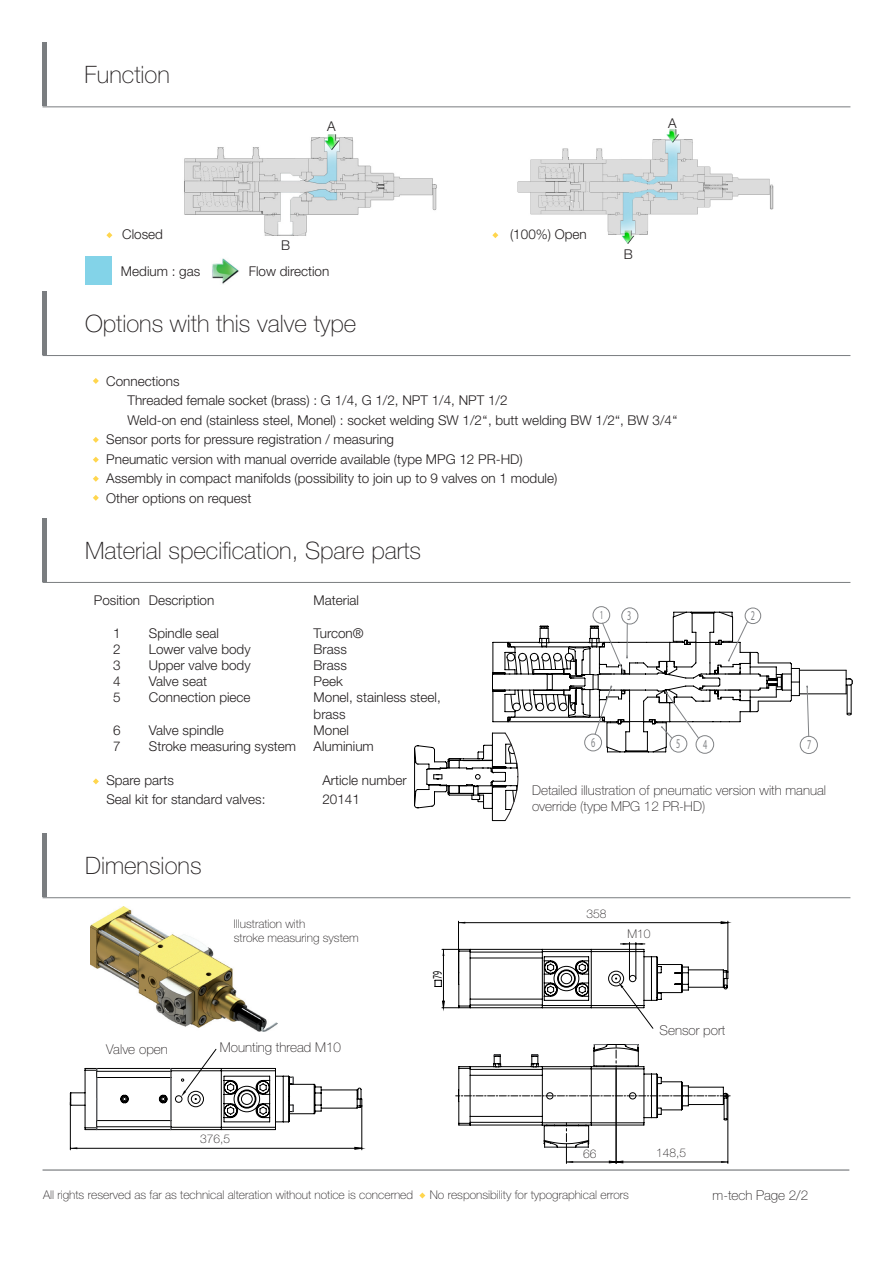
<style>
.page{position:relative;width:893px;height:1263px;background:#fff}
.page>*{position:absolute;margin:0;border:0;box-sizing:border-box;transform-origin:0 0}
.t1{font:100 24px "Helvetica Neue LT Std";color:#231f20}
.t2{font:300 13.5px "Helvetica Neue LT Std";color:#231f20}
.t3{font:100 13.5px/16.2px "Helvetica Neue LT Std";color:#231f20}
.t4{font:13.5px "Myriad Pro";color:#808285;scale:.61 1}
.t5{font:13.2px "Myriad Pro";color:#000;scale:.59 1}
.t6{font:12.15px "Myriad Pro";color:#808285;scale:.61 1}
.t7{font:100 12px "Helvetica Neue LT Std";color:#231f20}
</style>
<div class="page">
<img style="left:517px;top:129px;width:257px;height:115px">
<img style="left:184px;top:134px;width:253px;height:102px">
<hr style="left:43px;top:291px;width:4px;height:64px;background:#7a7d80">
<hr style="left:43px;top:355px;width:807px;height:1px;background:#7a7d80">
<svg style="left:93px;top:378px;width:6px;height:6px"></svg>
<svg style="left:93px;top:457px;width:6px;height:6px"></svg>
<svg style="left:93px;top:476px;width:6px;height:6px"></svg>
<hr style="left:43px;top:833px;width:4px;height:64px;background:#7a7d80">
<hr style="left:43px;top:897px;width:807px;height:1px;background:#7a7d80">
<svg style="left:419px;top:1192px;width:6px;height:6px"></svg>
<hr style="left:43px;top:1169px;width:806px;height:1px;background:#7a7d80">
<hr style="left:43px;top:518px;width:4px;height:64px;background:#7a7d80">
<hr style="left:43px;top:582px;width:807px;height:1px;background:#7a7d80">
<svg style="left:93px;top:495px;width:6px;height:6px"></svg>
<svg style="left:93px;top:437px;width:6px;height:6px"></svg>
<hr style="left:43px;top:43px;width:4px;height:63px;background:#7a7d80">
<hr style="left:43px;top:106px;width:807px;height:1px;background:#7a7d80">
<img style="left:90px;top:906px;width:188px;height:125px">
<svg style="left:354px;top:1147px;width:8px;height:3px"></svg>
<hr style="left:70px;top:1102px;width:1px;height:48px;background:#000">
<hr style="left:362px;top:1106px;width:1px;height:44px;background:#000">
<hr style="left:70px;top:1148px;width:292px;height:1px;background:#000">
<svg style="left:69px;top:1049px;width:293px;height:81px"></svg>
<svg style="left:721px;top:921px;width:7px;height:3px"></svg>
<hr style="left:458px;top:921px;width:1px;height:52px;background:#000">
<hr style="left:728px;top:921px;width:1px;height:51px;background:#000">
<hr style="left:458px;top:922px;width:270px;height:1px;background:#000">
<hr style="left:629px;top:942px;width:1px;height:36px;background:#000">
<hr style="left:636px;top:942px;width:1px;height:36px;background:#000">
<svg style="left:435px;top:943px;width:293px;height:86px"></svg>
<svg style="left:456px;top:1044px;width:274px;height:119px"></svg>
<div style="left:85px;top:256px;width:27px;height:28px;background:#83d3e8"></div>
<img style="left:212px;top:258px;width:27px;height:26px">
<svg style="left:106px;top:232px;width:6px;height:6px"></svg>
<svg style="left:492px;top:232px;width:6px;height:6px"></svg>
<div style="left:593px;top:606px;width:17px;height:18px;border:1px solid #808285;border-radius:50%"></div>
<div style="left:621px;top:607px;width:17px;height:17px;border:1px solid #808285;border-radius:50%"></div>
<div style="left:745px;top:608px;width:16px;height:16px;border:1px solid #808285;border-radius:50%"></div>
<svg style="left:414px;top:611px;width:439px;height:210px"></svg>
<svg style="left:93px;top:778px;width:6px;height:6px"></svg>
<p class="t1" style="left:85px;top:60px;width:87px">Function</p>
<p class="t2" style="left:327px;top:118px;width:10px">A</p>
<p class="t2" style="left:668px;top:115px;width:10px">A</p>
<p class="t2" style="left:122px;top:226px;width:42px">Closed</p>
<p class="t2" style="left:510px;top:226px;width:78px">(100%) Open</p>
<p class="t2" style="left:281px;top:237px;width:11px">B</p>
<p class="t2" style="left:121px;top:263px;width:81px">Medium : gas</p>
<p class="t2" style="left:249px;top:263px;width:82px">Flow direction</p>
<p class="t1" style="left:85px;top:309px;width:273px">Options with this valve type</p>
<p class="t2" style="left:624px;top:246px;width:11px">B</p>
<p class="t2" style="left:106px;top:372px;width:75px">Connections</p>
<p class="t2" style="left:128px;top:392px;width:381px">Threaded female socket (brass) : G 1/4, G 1/2, NPT 1/4, NPT 1/2</p>
<p class="t2" style="left:128px;top:411px;width:552px">Weld-on end (stainless steel, Monel) : socket welding SW 1/2‘‘, butt welding BW 1/2“, BW 3/4‘‘</p>
<p class="t2" style="left:106px;top:431px;width:289px">Sensor ports for pressure registration / measuring</p>
<p class="t2" style="left:106px;top:450px;width:418px">Pneumatic version with manual override available (type MPG 12 PR-HD)</p>
<p class="t2" style="left:106px;top:470px;width:453px">Assembly in compact manifolds (possibility to join up to 9 valves on 1 module)</p>
<p class="t2" style="left:106px;top:489px;width:147px">Other options on request</p>
<p class="t1" style="left:85px;top:536px;width:338px">Material specification, Spare parts</p>
<p class="t2" style="left:94px;top:592px;width:48px">Position</p>
<p class="t2" style="left:113px;top:625px;width:9px">1</p>
<p class="t2" style="left:113px;top:641px;width:9px">2</p>
<p class="t2" style="left:113px;top:657px;width:9px">3</p>
<p class="t2" style="left:113px;top:673px;width:9px">4</p>
<p class="t2" style="left:113px;top:689px;width:9px">5</p>
<p class="t2" style="left:113px;top:722px;width:9px">6</p>
<p class="t2" style="left:113px;top:738px;width:9px">7</p>
<p class="t2" style="left:149px;top:592px;width:67px">Description</p>
<p class="t2" style="left:149px;top:625px;width:72px">Spindle seal</p>
<p class="t2" style="left:149px;top:641px;width:103px">Lower valve body</p>
<p class="t2" style="left:149px;top:657px;width:103px">Upper valve body</p>
<p class="t2" style="left:149px;top:673px;width:60px">Valve seat</p>
<p class="t2" style="left:149px;top:689px;width:103px">Connection piece</p>
<p class="t2" style="left:149px;top:722px;width:77px">Valve spindle</p>
<p class="t2" style="left:149px;top:738px;width:149px">Stroke measuring system</p>
<p class="t2" style="left:314px;top:592px;width:47px">Material</p>
<p class="t2" style="left:314px;top:625px;width:52px">Turcon®</p>
<p class="t2" style="left:314px;top:641px;width:35px">Brass</p>
<p class="t2" style="left:314px;top:657px;width:35px">Brass</p>
<p class="t2" style="left:314px;top:673px;width:31px">Peek</p>
<p class="t2" style="left:314px;top:689px;width:129px">Monel, stainless steel,</p>
<p class="t2" style="left:314px;top:706px;width:33px">brass</p>
<p class="t2" style="left:314px;top:722px;width:37px">Monel</p>
<p class="t2" style="left:314px;top:738px;width:62px">Aluminium</p>
<p class="t2" style="left:106px;top:772px;width:69px">Spare parts</p>
<p class="t2" style="left:322px;top:772px;width:86px">Article number</p>
<p class="t2" style="left:106px;top:791px;width:161px">Seal kit for standard valves:</p>
<p class="t2" style="left:322px;top:791px;width:39px">20141</p>
<p class="t1" style="left:85px;top:852px;width:118px">Dimensions</p>
<p class="t7" style="left:234px;top:916px;width:73px">Illustration with</p>
<p class="t7" style="left:234px;top:931px;width:126px">stroke measuring system</p>
<p class="t3" style="left:106px;top:1041px;width:63px">Valve open</p>
<p class="t3" style="left:220px;top:1039px;width:123px">Mounting thread M10</p>
<p class="t7" style="left:200px;top:1132px;width:32px">376,5</p>
<p class="t5" style="left:429px;top:979px;width:15px;rotate:-90deg">79</p>
<p class="t6" style="left:600px;top:607px;width:8px">1</p>
<p class="t4" style="left:627px;top:607px;width:8px">3</p>
<p class="t4" style="left:751px;top:607px;width:8px">2</p>
<p class="t4" style="left:591px;top:734px;width:8px">6</p>
<p class="t4" style="left:676px;top:735px;width:8px">5</p>
<p class="t4" style="left:703px;top:736px;width:8px">4</p>
<p class="t4" style="left:807px;top:736px;width:8px">7</p>
<p class="t3" style="left:532px;top:782px;width:296px">Detailed illustration of pneumatic version with manual override (type MPG 12 PR-HD)</p>
<p class="t7" style="left:586px;top:907px;width:22px">358</p>
<p class="t7" style="left:627px;top:927px;width:25px">M10</p>
<p class="t3" style="left:659px;top:1022px;width:67px">Sensor port</p>
<p class="t7" style="left:583px;top:1147px;width:15px">66</p>
<p class="t7" style="left:656px;top:1146px;width:32px">148,5</p>
<p class="t7" style="left:43px;top:1188px;width:372px">All rights reserved as far as technical alteration without notice is concerned</p>
<p class="t7" style="left:430px;top:1188px;width:201px">No responsibility for typographical errors</p>
<p class="t3" style="left:713px;top:1187px;width:97px">m-tech Page 2/2</p>
</div>
